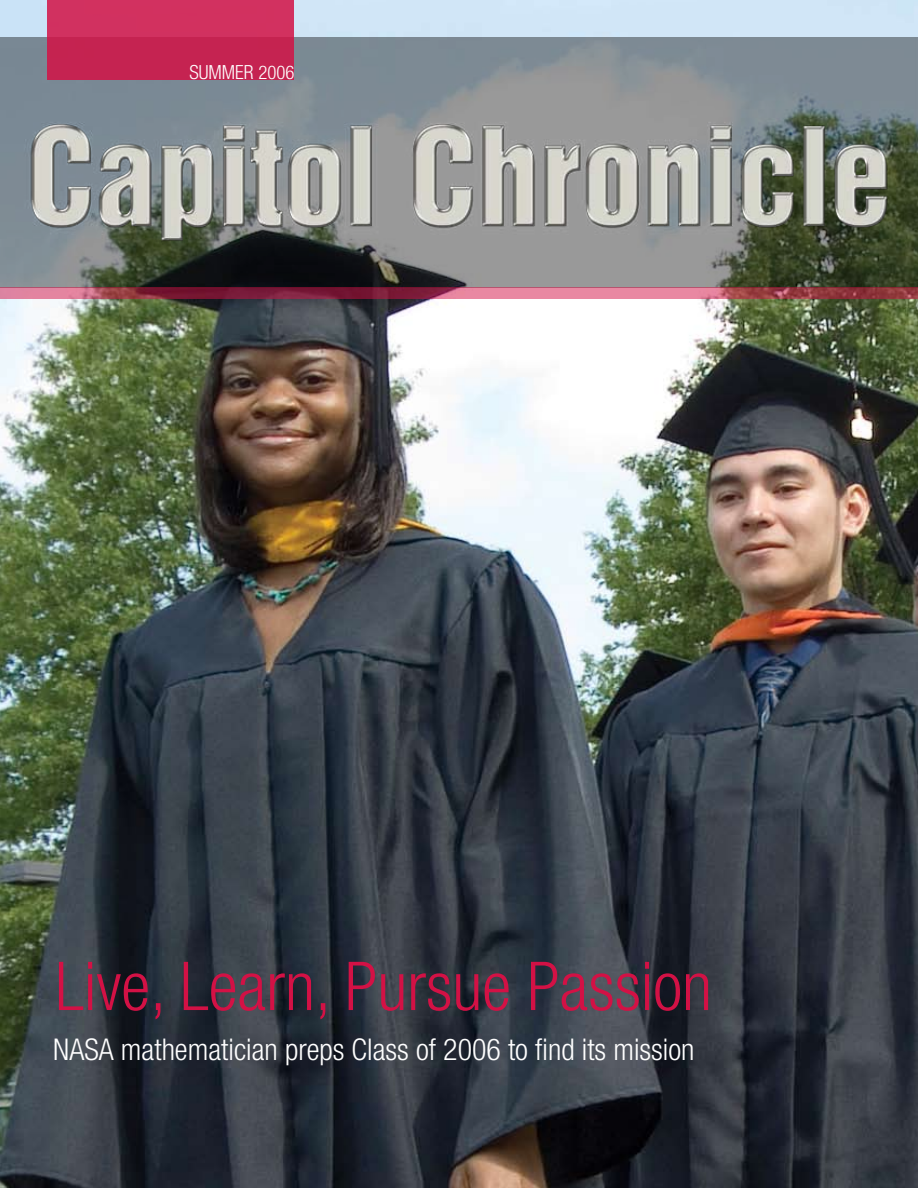
<style>
.page{position:relative;width:918px;height:1188px;background:#fff}
.page>*{position:absolute;margin:0;border:0;box-sizing:border-box;transform-origin:0 0}
.t1{font:300 condensed 67.5px "Helvetica Neue LT Com";color:#d31145}
.t2{font:300 condensed 30px "Helvetica Neue LT Com";color:#fff}
.t3{font:300 condensed 19.5px "Helvetica Neue LT Com";color:#fff}
.s1{font-size:18.75px}
</style>
<div class="page">
<img style="left:0;top:0;width:918px;height:1188px">
<img style="left:0;top:38px;width:918px;height:249px">
<div style="left:47px;top:0;width:247px;height:79px;background:linear-gradient(to right,#cb2a58,#cb2a58)"></div>
<svg style="left:0;top:287px;width:918px;height:11px;background:#aa4c62"></svg>
<p class="t3" style="left:189px;top:61px;width:106px">SUMMER <span class="s1">2006</span></p>
<h1 class="t1" style="left:55px;top:947px;width:658px">Live, Learn, Pursue Passion</h1>
<p class="t2" style="left:53px;top:1032px;width:643px">NASA mathematician preps Class of 2006 to find its mission</p>
</div>
